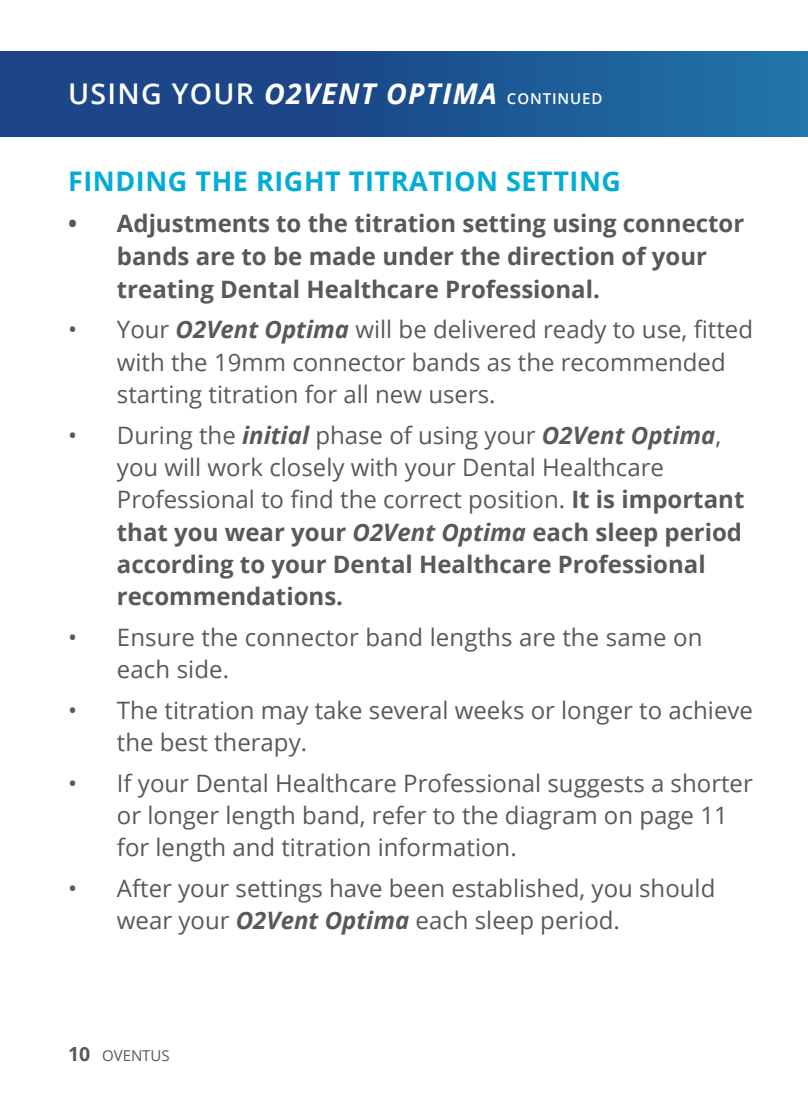
<style>
.page{position:relative;width:808px;height:1106px;background:#fff}
.page>*{position:absolute;margin:0;border:0;box-sizing:border-box;transform-origin:0 0}
.t1{font:italic 700 28.5px "Open Sans";letter-spacing:.045em;color:#fff}
.t2{font:700 27px "Open Sans";letter-spacing:.02em;color:#00add7}
.t3{font:24px/32.4px "Open Sans";color:#58595b}
.t4{font:700 24px/32.7px "Open Sans";color:#58595b}
.t5{font:15px "Open Sans";color:#58595b}
.s1{font-weight:600;font-style:normal}
.s2{font-weight:600;font-style:normal;font-size:15px}
.s3{font-weight:700;font-style:italic}
.s4{font-weight:700}
.s5{font-weight:700;font-size:19.5px}
</style>
<div class="page">
<div style="left:0;top:51px;width:808px;height:85px;background:linear-gradient(to right,#1b3a80,#1f6ea4)"></div>
<p class="t1" style="left:68px;top:74px;width:536px"><span class="s1">USING YOUR</span> O2VENT OPTIMA <span class="s2">CONTINUED</span></p>
<p class="t2" style="left:68px;top:162px;width:554px">FINDING THE RIGHT TITRATION SETTING</p>
<p class="t4" style="left:117px;top:207px;width:629px;text-indent:-49px">• Adjustments to the titration setting using connector bands are to be made under the direction of your treating Dental Healthcare Professional.</p>
<p class="t3" style="left:117px;top:313px;width:638px;text-indent:-49px">• Your <span class="s3">O2Vent Optima</span> will be delivered ready to use, fitted with the 19mm connector bands as the recommended starting titration for all new users.</p>
<p class="t3" style="left:117px;top:418px;width:629px;text-indent:-49px">• During the <span class="s3">initial</span> phase of using your <span class="s3">O2Vent Optima</span>, you will work closely with your Dental Healthcare Professional to find the correct position. <span class="s4">It is important that you wear your</span> <span class="s3">O2Vent Optima</span> <span class="s4">each sleep period according to your Dental Healthcare Professional recommendations.</span></p>
<p class="t3" style="left:117px;top:620px;width:587px;text-indent:-49px">• Ensure the connector band lengths are the same on each side.</p>
<p class="t3" style="left:117px;top:693px;width:637px;text-indent:-49px">• The titration may take several weeks or longer to achieve the best therapy.</p>
<p class="t3" style="left:117px;top:766px;width:637px;text-indent:-49px">• If your Dental Healthcare Professional suggests a shorter or longer length band, refer to the diagram on page 11 for length and titration information.</p>
<p class="t3" style="left:117px;top:871px;width:600px;text-indent:-49px">• After your settings have been established, you should wear your <span class="s3">O2Vent Optima</span> each sleep period.</p>
<p class="t5" style="left:68px;top:1045px;width:103px"><span class="s5">10</span> OVENTUS</p>
</div>
